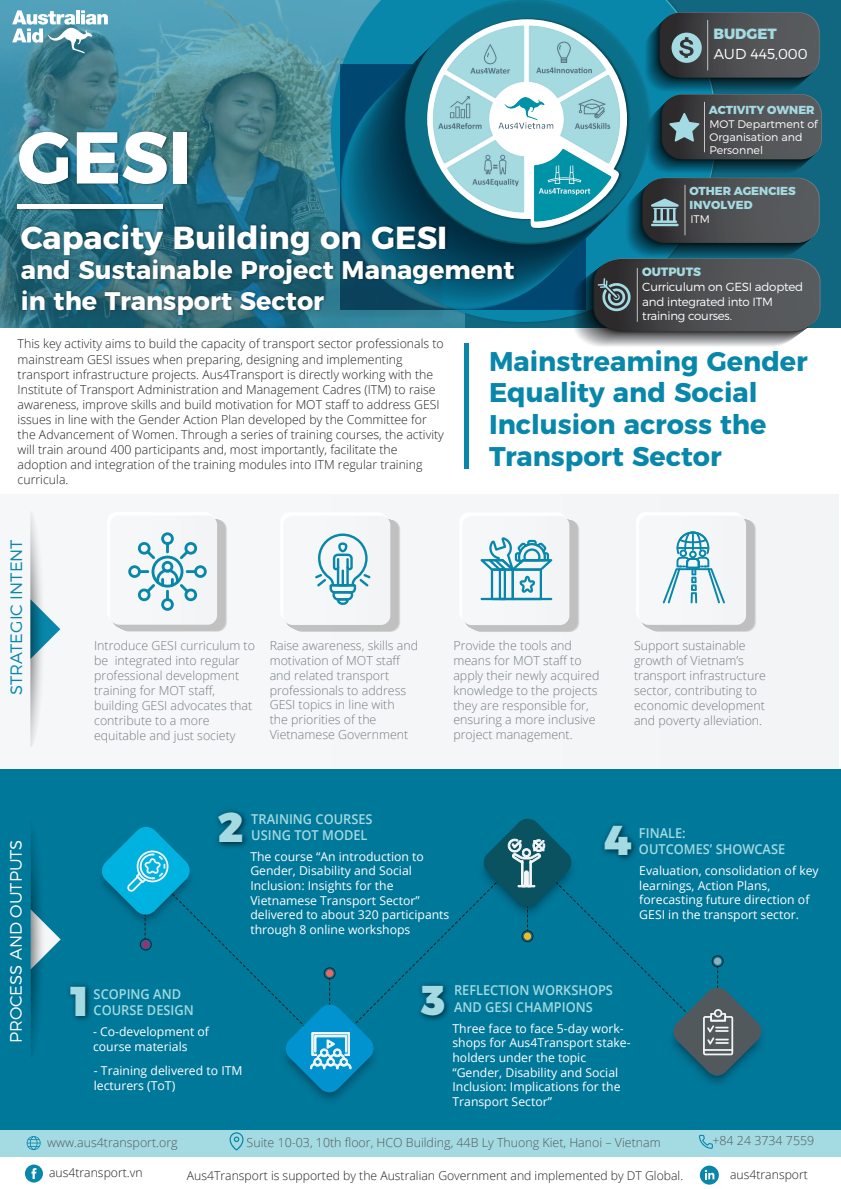
<style>
.page{position:relative;width:841px;height:1189px;background:#fff}
.page>*{position:absolute;margin:0;border:0;box-sizing:border-box;transform-origin:0 0}
.t1{font:700 73.16px "Montserrat";color:#fff}
.t2{font:900 41.64px "Montserrat";color:#a4dae1}
.t3{font:700 31.8px "Montserrat";color:#fff}
.t4{font:700 27px/31.8px "Montserrat";color:#0887ab}
.t5{font:700 25.44px/30.5px "Montserrat";color:#fff}
.t6{font:300 16.48px "Montserrat";color:#fff}
.t7{font:300 16.48px "Montserrat";color:#0887ab}
.t8{font:800 14.8px "Montserrat";color:#a4dae1}
.t9{font:300 14.4px "Montserrat";color:#fff}
.t10{font:600 13.6px/16.3px "Open Sans";color:#a4dae1;scale:.94 1}
.t11{font:300 12.4px/14.9px "Open Sans";color:#747c80}
.t12{font:300 12.4px "Open Sans";color:#51595c}
.t13{font:300 12.3px/15px "Open Sans";color:#231f20}
.t14{font:12.2px/14.6px "Open Sans";color:#fff}
.t15{font:300 12.2px "Open Sans";color:#231f20}
.t16{font:800 12px "Montserrat";color:#a4dae1}
.t17{font:300 11.8px/14.2px "Montserrat";letter-spacing:-.02em;color:#fff}
.t18{font:800 11.6px/13.9px "Montserrat";color:#a4dae1}
.t19{font:300 11px/13.2px "Montserrat";color:#fff}
</style>
<div class="page">
<div style="left:0;top:421px;width:838px;height:346px;background:#f4f6f7"></div>
<div style="left:107px;top:512px;width:107px;height:109px;background:#fff;border-radius:9px"></div>
<svg style="left:112px;top:518px;width:107px;height:109px"></svg>
<div style="left:280px;top:512px;width:107px;height:109px;background:#fff;border-radius:9px"></div>
<div style="left:285px;top:518px;width:107px;height:110px;background:linear-gradient(to right,#c2c2c3,#c1bfc0);border-radius:9px"></div>
<div style="left:459px;top:512px;width:107px;height:109px;background:#fff;border-radius:9px"></div>
<div style="left:464px;top:519px;width:107px;height:109px;background:linear-gradient(to right,#c6c6c7,#c4c4c6);border-radius:9px"></div>
<div style="left:635px;top:512px;width:108px;height:109px;background:#fff;border-radius:9px"></div>
<svg style="left:640px;top:518px;width:108px;height:109px"></svg>
<svg style="left:0;top:0;width:840px;height:327px;background:#317b90"></svg>
<svg style="left:405px;top:0;width:245px;height:243px;background:#077291"></svg>
<div style="left:0;top:327px;width:840px;height:166px;background:#fff"></div>
<hr style="left:464px;top:343px;width:4px;height:125px;background:#0887ab">
<svg style="left:30px;top:514px;width:30px;height:232px"></svg>
<img style="left:15px;top:209px;width:152px;height:3px">
<img style="left:417px;top:12px;width:222px;height:223px">
<div style="left:661px;top:94px;width:159px;height:65px;background:linear-gradient(to right,#2e2e30,#626568);border-radius:20px"></div>
<hr style="left:704px;top:102px;width:1px;height:50px;background:#fff">
<svg style="left:659px;top:12px;width:160px;height:65px"></svg>
<div style="left:659px;top:13px;width:159px;height:65px;background:linear-gradient(to right,#2f2e2f,#626568);border-radius:20px"></div>
<hr style="left:707px;top:20px;width:1px;height:50px;background:#fff">
<svg style="left:671px;top:33px;width:30px;height:30px"></svg>
<svg style="left:0;top:229px;width:19px;height:89px;background:#336e7b"></svg>
<img style="left:15px;top:118px;width:181px;height:91px">
<div style="left:0;top:1127px;width:840px;height:29px;background:#a4dae1"></div>
<svg style="left:640px;top:516px;width:105px;height:108px"></svg>
<img style="left:19px;top:21px;width:134px;height:64px">
<svg style="left:27px;top:1136px;width:14px;height:13px"></svg>
<svg style="left:229px;top:1132px;width:14px;height:18px"></svg>
<svg style="left:699px;top:1134px;width:13px;height:14px"></svg>
<div style="left:25px;top:1164px;width:18px;height:18px;background:#0887ab;border-radius:9px"></div>
<svg style="left:31px;top:1168px;width:5px;height:10px"></svg>
<svg style="left:699px;top:1165px;width:19px;height:19px"></svg>
<svg style="left:704px;top:1169px;width:10px;height:10px"></svg>
<img style="left:419px;top:16px;width:214px;height:214px">
<svg style="left:529px;top:113px;width:291px;height:234px;background:#486b75"></svg>
<svg style="left:12px;top:10px;width:96px;height:43px"></svg>
<svg style="left:112px;top:516px;width:105px;height:108px"></svg>
<img style="left:19px;top:218px;width:507px;height:103px">
<div style="left:0;top:769px;width:840px;height:360px;background:#00789a"></div>
<svg style="left:578px;top:903px;width:137px;height:90px"></svg>
<div style="left:711px;top:955px;width:12px;height:11px;border:1px solid #231f20;border-radius:50%"></div>
<svg style="left:713px;top:957px;width:8px;height:7px"></svg>
<img style="left:68px;top:984px;width:23px;height:37px">
<img style="left:218px;top:810px;width:27px;height:7px">
<img style="left:602px;top:823px;width:34px;height:37px">
<svg style="left:666px;top:966px;width:96px;height:118px"></svg>
<svg style="left:702px;top:1048px;width:30px;height:2px"></svg>
<svg style="left:101px;top:817px;width:477px;height:284px"></svg>
<svg style="left:31px;top:829px;width:30px;height:228px"></svg>
<svg style="left:464px;top:516px;width:105px;height:109px"></svg>
<svg style="left:285px;top:516px;width:105px;height:109px"></svg>
<p class="t8" style="left:713px;top:25px;width:65px">BUDGET</p>
<p class="t9" style="left:713px;top:45px;width:95px">AUD 445,000</p>
<h1 class="t1" style="left:17px;top:97px;width:176px">GESI</h1>
<h3 class="t3" style="left:21px;top:211px;width:428px">Capacity Building on GESI</h3>
<h3 class="t5" style="left:21px;top:253px;width:495px">and Sustainable Project Management in the Transport Sector</h3>
<p class="t18" style="left:708px;top:103px;width:107px">ACTIVITY OWNER</p>
<p class="t19" style="left:709px;top:117px;width:110px">MOT Department of<br>Organisation and<br>Personnel</p>
<p class="t18" style="left:689px;top:184px;width:108px">OTHER AGENCIES<br>INVOLVED</p>
<p class="t19" style="left:690px;top:212px;width:21px">ITM</p>
<p class="t16" style="left:642px;top:264px;width:60px">OUTPUTS</p>
<p class="t17" style="left:642px;top:280px;width:162px">Curriculum on GESI adopted and integrated into ITM training courses.</p>
<p class="t13" style="left:18px;top:336px;width:427px">This key activity aims to build the capacity of transport sector professionals to mainstream GESI issues when preparing, designing and implementing transport infrastructure projects. Aus4Transport is directly working with the Institute of Transport Administration and Management Cadres (ITM) to raise awareness, improve skills and build motivation for MOT staff to address GESI issues in line with the Gender Action Plan developed by the Committee for the Advancement of Women. Through a series of training courses, the activity will train around 400 participants and, most importantly, facilitate the adoption and integration of the training modules into ITM regular training curricula.</p>
<h3 class="t4" style="left:489px;top:343px;width:320px">Mainstreaming Gender<br>Equality and Social<br>Inclusion across the<br>Transport Sector</h3>
<h3 class="t7" style="left:6px;top:694px;width:157px;rotate:-90deg">STRATEGIC INTENT</h3>
<p class="t11" style="left:269px;top:637px;width:150px">Raise awareness, skills and motivation of MOT staff and related transport professionals to address<br>GESI topics in line with<br>the priorities of the<br>Vietnamese Government</p>
<p class="t11" style="left:453px;top:637px;width:147px">Provide the tools and means for MOT staff to apply their newly acquired knowledge to the projects they are responsible for, ensuring a more inclusive project management.</p>
<p class="t11" style="left:94px;top:638px;width:162px">Introduce GESI curriculum to be integrated into regular professional development training for MOT staff, building GESI advocates that contribute to a more equitable and just society</p>
<p class="t11" style="left:633px;top:638px;width:133px">Support sustainable growth of Vietnam’s transport infrastructure sector, contributing to economic development and poverty alleviation.</p>
<h3 class="t6" style="left:6px;top:1043px;width:205px;rotate:-90deg">PROCESS AND OUTPUTS</h3>
<h2 class="t2" style="left:218px;top:801px;width:27px">2</h2>
<p class="t10" style="left:251px;top:810px;width:130px">TRAINING COURSES<br>USING TOT MODEL</p>
<p class="t14" style="left:250px;top:848px;width:200px">The course “An introduction to<br>Gender, Disability and Social<br>Inclusion: Insights for the<br>Vietnamese Transport Sector” delivered to about 320 participants through 8 online workshops</p>
<h2 class="t2" style="left:603px;top:814px;width:29px">4</h2>
<p class="t10" style="left:638px;top:824px;width:157px">FINALE:<br>OUTCOMES’ SHOWCASE</p>
<p class="t14" style="left:639px;top:862px;width:181px">Evaluation, consolidation of key learnings, Action Plans, forecasting future direction of<br>GESI in the transport sector.</p>
<h2 class="t2" style="left:71px;top:974px;width:20px">1</h2>
<p class="t10" style="left:94px;top:985px;width:108px">SCOPING AND<br>COURSE DESIGN</p>
<p class="t14" style="left:93px;top:1023px;width:117px">- Co-development of course materials</p>
<p class="t14" style="left:94px;top:1062px;width:150px">- Training delivered to ITM lecturers (ToT)</p>
<h2 class="t2" style="left:421px;top:974px;width:25px">3</h2>
<p class="t10" style="left:454px;top:981px;width:170px">REFLECTION WORKSHOPS<br>AND GESI CHAMPIONS</p>
<p class="t14" style="left:452px;top:1020px;width:180px">Three face to face 5-day work&shy;shops for Aus4Transport stake&shy;holders under the topic “Gender, Disability and Social<br>Inclusion: Implications for the<br>Transport Sector”</p>
<p class="t12" style="left:47px;top:1134px;width:132px">www.aus4transport.org</p>
<p class="t12" style="left:246px;top:1134px;width:415px">Suite 10-03, 10th floor, HCO Building, 44B Ly Thuong Kiet, Hanoi – Vietnam</p>
<p class="t12" style="left:712px;top:1131px;width:103px">+84 24 3734 7559</p>
<p class="t15" style="left:49px;top:1164px;width:95px">aus4transport.vn</p>
<p class="t15" style="left:187px;top:1167px;width:497px">Aus4Transport is supported by the Australian Government and implemented by DT Global.</p>
<p class="t15" style="left:729px;top:1165px;width:79px">aus4transport</p>
</div>
